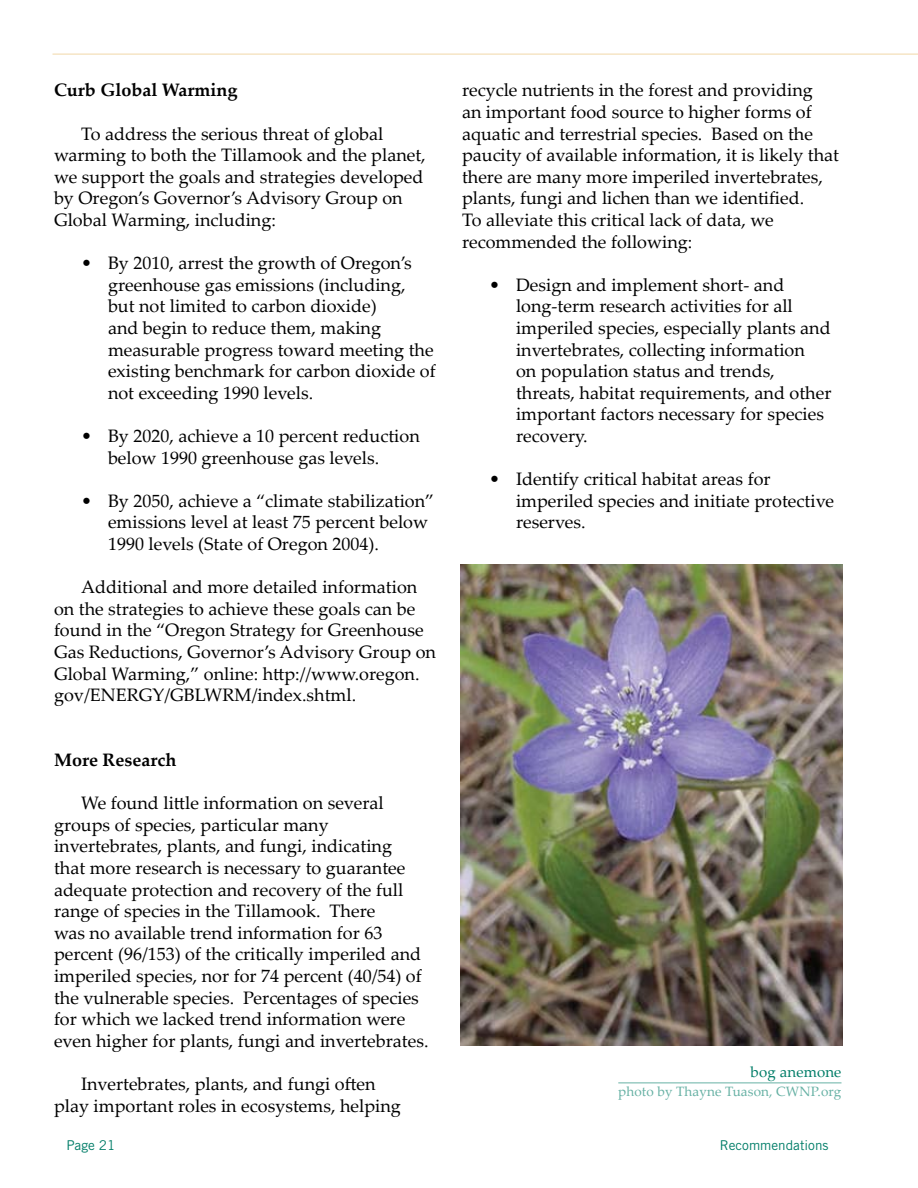
<style>
.page{position:relative;width:918px;height:1188px;background:#fff}
.page>*{position:absolute;margin:0;border:0;box-sizing:border-box;transform-origin:0 0}
.t1{font:18px/21.6px "Palatino Linotype";color:#000}
.t2{font:700 18px "Palatino Linotype";color:#000}
.t3{font:15px "Palatino Linotype";letter-spacing:.01em;color:#007d68}
.t4{font:13.5px "Palatino Linotype";letter-spacing:.01em;color:#66b1a4}
.t5{font:13.5px "Trade Gothic LT Std";color:#007d68}
</style>
<div class="page">
<hr style="left:52px;top:54px;width:866px;height:1px;background:#f2dcb1">
<img style="left:461px;top:564px;width:382px;height:482px">
<hr style="left:618px;top:1083px;width:224px;height:1px;background:#66b1a4">
<p class="t2" style="left:54px;top:78px;width:185px">Curb Global Warming</p>
<p class="t1" style="left:54px;top:122px;width:373px;text-indent:27px">To address the serious threat of global warming to both the Tillamook and the planet, we support the goals and strategies developed by Oregon’s Governor’s Advisory Group on Global Warming, including:</p>
<p class="t1" style="left:108px;top:252px;width:329px;text-indent:-27px">• By 2010, arrest the growth of Oregon’s greenhouse gas emissions (including, but not limited to carbon dioxide)<br>and begin to reduce them, making measurable progress toward meeting the existing benchmark for carbon dioxide of not exceeding 1990 levels.</p>
<p class="t1" style="left:108px;top:424px;width:313px;text-indent:-27px">• By 2020, achieve a 10 percent reduction below 1990 greenhouse gas levels.</p>
<p class="t1" style="left:108px;top:489px;width:328px;text-indent:-27px">• By 2050, achieve a “climate stabilization” emissions level at least 75 percent below<br>1990 levels (State of Oregon 2004).</p>
<p class="t1" style="left:54px;top:576px;width:384px;text-indent:27px">Additional and more detailed information on the strategies to achieve these goals can be found in the “Oregon Strategy for Greenhouse Gas Reductions, Governor’s Advisory Group on Global Warming,” online: http://www.oregon. gov/ENERGY/GBLWRM/index.shtml.</p>
<p class="t2" style="left:54px;top:747px;width:124px">More Research</p>
<p class="t1" style="left:54px;top:792px;width:376px;text-indent:27px">We found little information on several groups of species, particular many invertebrates, plants, and fungi, indicating<br>that more research is necessary to guarantee adequate protection and recovery of the full range of species in the Tillamook. There<br>was no available trend information for 63 percent (96/153) of the critically imperiled and imperiled species, nor for 74 percent (40/54) of the vulnerable species. Percentages of species for which we lacked trend information were even higher for plants, fungi and invertebrates.</p>
<p class="t1" style="left:54px;top:1072px;width:348px;text-align:center">Invertebrates, plants, and fungi often<br>play important roles in ecosystems, helping</p>
<p class="t1" style="left:462px;top:79px;width:379px">recycle nutrients in the forest and providing<br>an important food source to higher forms of aquatic and terrestrial species. Based on the paucity of available information, it is likely that there are many more imperiled invertebrates, plants, fungi and lichen than we identified.<br>To alleviate this critical lack of data, we recommended the following:</p>
<p class="t1" style="left:516px;top:273px;width:317px;text-indent:-27px">• Design and implement short- and long-term research activities for all imperiled species, especially plants and invertebrates, collecting information<br>on population status and trends, threats, habitat requirements, and other important factors necessary for species recovery.</p>
<p class="t1" style="left:516px;top:468px;width:320px;text-indent:-27px">• Identify critical habitat areas for imperiled species and initiate protective reserves.</p>
<p class="t3" style="left:751px;top:1061px;width:92px">bog anemone</p>
<p class="t4" style="left:618px;top:1082px;width:225px">photo by Thayne Tuason, CWNP.org</p>
<p class="t5" style="left:66px;top:1137px;width:41px">Page 21</p>
<p class="t5" style="left:720px;top:1137px;width:110px">Recommendations</p>
</div>
